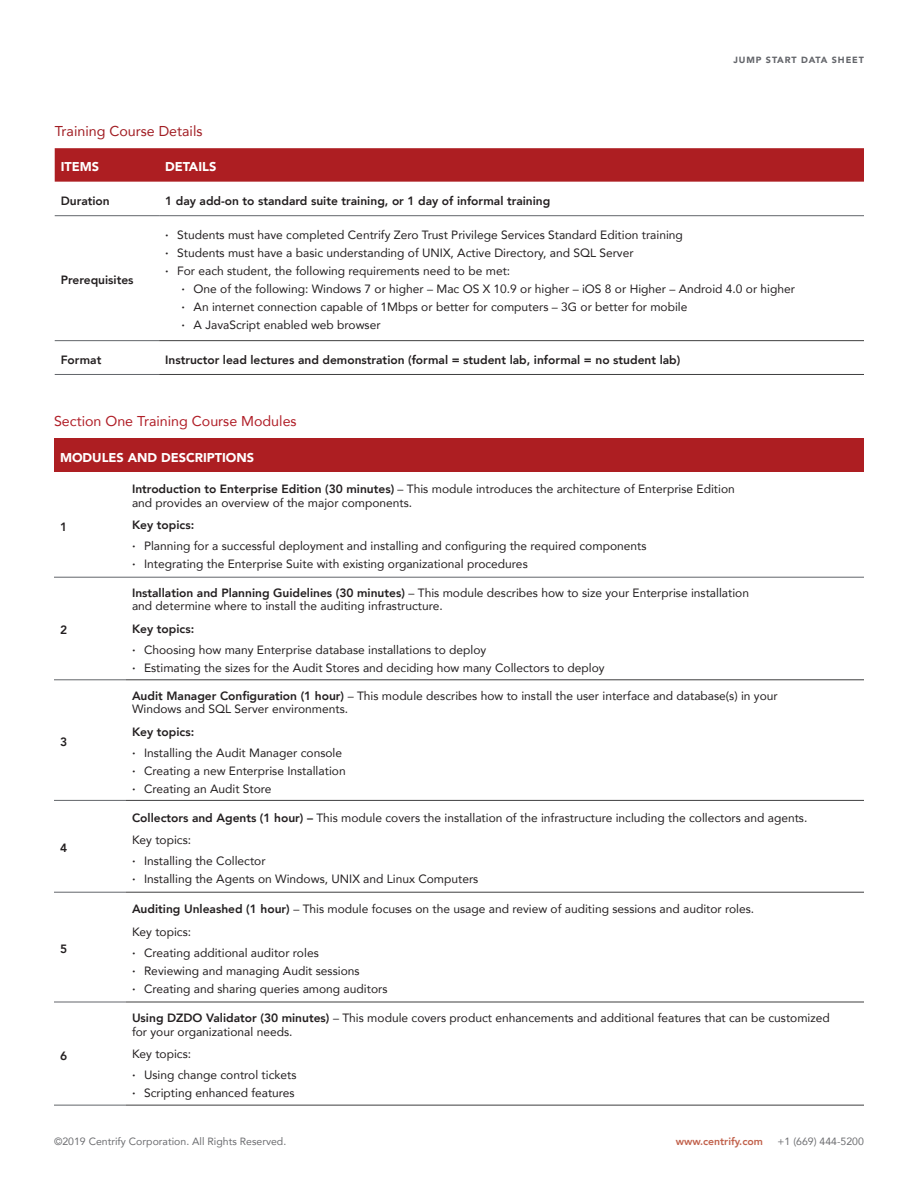
<style>
.page{position:relative;width:918px;height:1188px;background:#fff}
.page>*{position:absolute;margin:0;border:0;box-sizing:border-box;transform-origin:0 0}
.t1{font:14.25px "Avenir";color:#b01e27}
.t2{font:14.25px "Avenir";color:#a11d23}
.t3{font:900 12.75px "Avenir";color:#fff}
.t4{font:12px/18px "Avenir";color:#231f20}
.t5{font:800 12px "Avenir";color:#231f20}
.t6{font:10.5px "Avenir";color:#6c6d70}
.t7{font:800 10.5px "Avenir";color:#c1614b}
.t8{font:900 9px "Avenir";letter-spacing:.1em;color:#63656a}
.s1{font-weight:800}
</style>
<div class="page">
<div style="left:55px;top:148px;width:809px;height:34px;background:#ad1e22"></div>
<hr style="left:55px;top:340px;width:104px;height:1px;background:#62656a">
<hr style="left:55px;top:374px;width:104px;height:1px;background:#62656a">
<hr style="left:159px;top:340px;width:705px;height:1px;background:#3e3e3f">
<hr style="left:159px;top:374px;width:705px;height:1px;background:#3e3e3f">
<hr style="left:55px;top:215px;width:104px;height:1px;background:#62656a">
<hr style="left:159px;top:215px;width:705px;height:1px;background:#62656a">
<div style="left:54px;top:438px;width:810px;height:34px;background:#ad1e22"></div>
<hr style="left:54px;top:679px;width:72px;height:1px;background:#62656a">
<hr style="left:54px;top:800px;width:72px;height:1px;background:#62656a">
<hr style="left:54px;top:892px;width:72px;height:1px;background:#62656a">
<hr style="left:54px;top:1002px;width:72px;height:1px;background:#62656a">
<hr style="left:54px;top:1105px;width:72px;height:1px;background:#62656a">
<hr style="left:126px;top:679px;width:738px;height:1px;background:#3e3e3f">
<hr style="left:126px;top:800px;width:738px;height:1px;background:#3e3e3f">
<hr style="left:126px;top:892px;width:738px;height:1px;background:#3e3e3f">
<hr style="left:126px;top:1002px;width:738px;height:1px;background:#3e3e3f">
<hr style="left:126px;top:1105px;width:738px;height:1px;background:#3e3e3f">
<hr style="left:54px;top:577px;width:72px;height:1px;background:#62656a">
<hr style="left:126px;top:577px;width:738px;height:1px;background:#62656a">
<p class="t2" style="left:55px;top:120px;width:149px">Training Course Details</p>
<p class="t3" style="left:61px;top:156px;width:40px">ITEMS</p>
<p class="t3" style="left:165px;top:156px;width:53px">DETAILS</p>
<p class="t5" style="left:61px;top:191px;width:51px">Duration</p>
<p class="t5" style="left:165px;top:191px;width:387px">1 day add-on to standard suite training, or 1 day of informal training</p>
<p class="t8" style="left:733px;top:52px;width:132px">JUMP START DATA SHEET</p>
<p class="t5" style="left:61px;top:271px;width:74px">Prerequisites</p>
<p class="t4" style="left:165px;top:226px;width:519px"><span class="s1">∙</span> Students must have completed Centrify Zero Trust Privilege Services Standard Edition training <span class="s1">∙</span> Students must have a basic understanding of UNIX, Active Directory, and SQL Server<br><span class="s1">∙</span> For each student, the following requirements need to be met:</p>
<p class="t4" style="left:182px;top:280px;width:615px"><span class="s1">∙</span> One of the following: Windows 7 or higher – Mac OS X 10.9 or higher – iOS 8 or Higher – Android 4.0 or higher <span class="s1">∙</span> An internet connection capable of 1Mbps or better for computers – 3G or better for mobile<br><span class="s1">∙</span> A JavaScript enabled web browser</p>
<p class="t5" style="left:61px;top:350px;width:42px">Format</p>
<p class="t5" style="left:165px;top:350px;width:517px">Instructor lead lectures and demonstration (formal = student lab, informal = no student lab)</p>
<p class="t1" style="left:54px;top:409px;width:244px">Section One Training Course Modules</p>
<p class="t3" style="left:60px;top:446px;width:196px">MODULES AND DESCRIPTIONS</p>
<p class="t5" style="left:60px;top:517px;width:9px">1</p>
<p class="t5" style="left:60px;top:621px;width:9px">2</p>
<p class="t5" style="left:60px;top:733px;width:9px">3</p>
<p class="t5" style="left:60px;top:839px;width:9px">4</p>
<p class="t5" style="left:60px;top:940px;width:9px">5</p>
<p class="t5" style="left:60px;top:1046px;width:9px">6</p>
<p class="t4" style="left:132px;top:482px;width:604px;line-height:13.5px"><span class="s1">Introduction to Enterprise Edition (30 minutes)</span> – This module introduces the architecture of Enterprise Edition and provides an overview of the major components.</p>
<p class="t4" style="left:132px;top:514px;width:516px;line-height:21px"><span class="s1">Key topics:<br>∙</span> Planning for a successful deployment and installing and configuring the required components</p>
<p class="t4" style="left:132px;top:555px;width:397px"><span class="s1">∙</span> Integrating the Enterprise Suite with existing organizational procedures</p>
<p class="t4" style="left:132px;top:586px;width:619px;line-height:13.5px"><span class="s1">Installation and Planning Guidelines (30 minutes)</span> – This module describes how to size your Enterprise installation and determine where to install the auditing infrastructure.</p>
<p class="t4" style="left:132px;top:618px;width:356px;line-height:21px"><span class="s1">Key topics:<br>∙</span> Choosing how many Enterprise database installations to deploy</p>
<p class="t4" style="left:132px;top:658px;width:474px"><span class="s1">∙</span> Estimating the sizes for the Audit Stores and deciding how many Collectors to deploy</p>
<p class="t4" style="left:132px;top:688px;width:647px;line-height:13.5px"><span class="s1">Audit Manager Configuration (1 hour)</span> – This module describes how to install the user interface and database(s) in your<br>Windows and SQL Server environments.</p>
<p class="t4" style="left:132px;top:721px;width:212px;line-height:21px"><span class="s1">Key topics:<br>∙</span> Installing the Audit Manager console</p>
<p class="t4" style="left:132px;top:761px;width:215px"><span class="s1">∙</span> Creating a new Enterprise Installation <span class="s1">∙</span> Creating an Audit Store</p>
<p class="t4" style="left:132px;top:806px;width:677px;line-height:22.5px"><span class="s1">Collectors and Agents (1 hour) –</span> This module covers the installation of the infrastructure including the collectors and agents.<br>Key topics:</p>
<p class="t4" style="left:132px;top:852px;width:348px"><span class="s1">∙</span> Installing the Collector<br><span class="s1">∙</span> Installing the Agents on Windows, UNIX and Linux Computers</p>
<p class="t4" style="left:132px;top:898px;width:624px;line-height:22.5px"><span class="s1">Auditing Unleashed (1 hour)</span> – This module focuses on the usage and review of auditing sessions and auditor roles.<br>Key topics:</p>
<p class="t4" style="left:132px;top:943px;width:257px"><span class="s1">∙</span> Creating additional auditor roles<br><span class="s1">∙</span> Reviewing and managing Audit sessions<br><span class="s1">∙</span> Creating and sharing queries among auditors</p>
<p class="t4" style="left:132px;top:1011px;width:699px;line-height:13.5px"><span class="s1">Using DZDO Validator (30 minutes)</span> – This module covers product enhancements and additional features that can be customized for your organizational needs.</p>
<p class="t4" style="left:132px;top:1043px;width:166px;line-height:21px">Key topics:<br><span class="s1">∙</span> Using change control tickets</p>
<p class="t4" style="left:132px;top:1084px;width:164px"><span class="s1">∙</span> Scripting enhanced features</p>
<p class="t6" style="left:54px;top:1132px;width:234px">©2019 Centrify Corporation. All Rights Reserved.</p>
<p class="t7" style="left:676px;top:1133px;width:89px">www.centrify.com</p>
<p class="t6" style="left:778px;top:1132px;width:88px">+1 (669) 444-5200</p>
</div>
